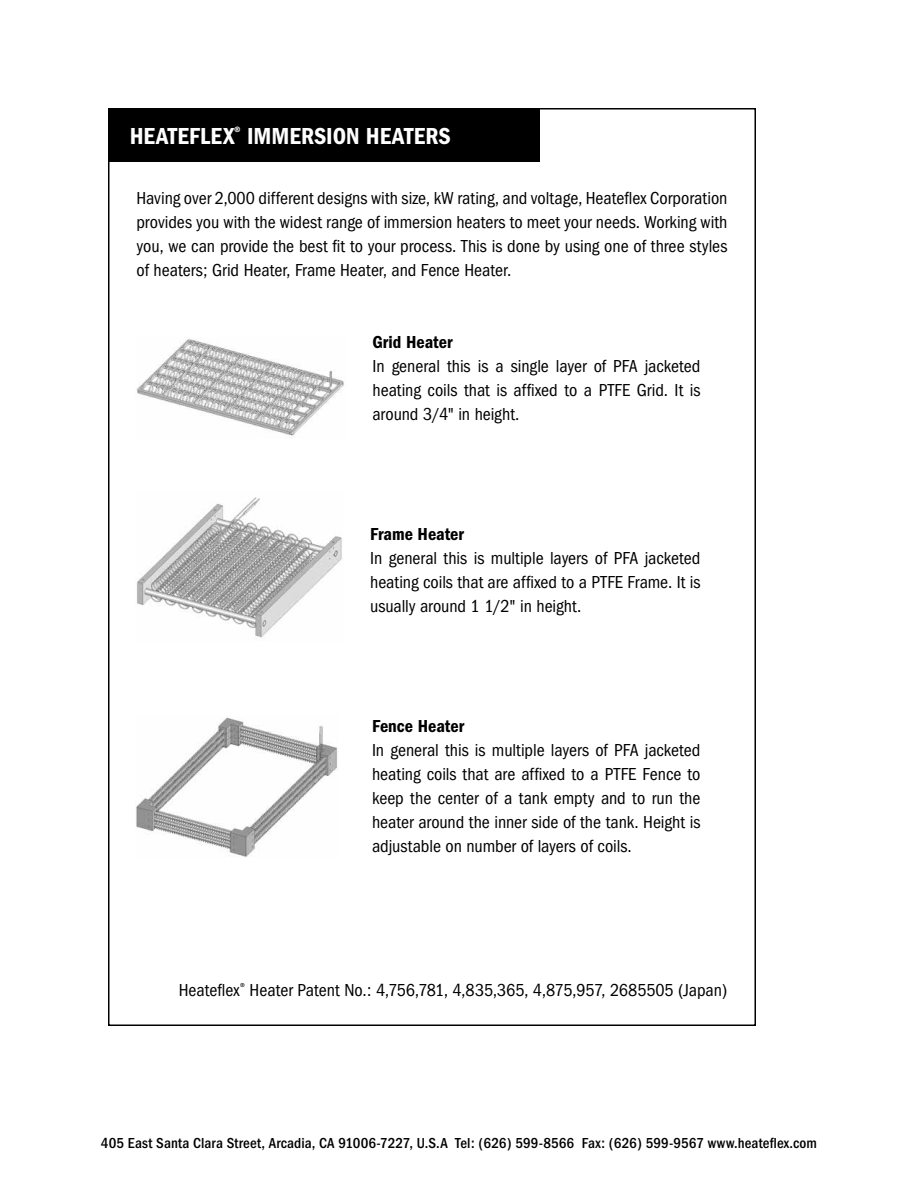
<style>
.page{position:relative;width:918px;height:1188px;background:#fff}
.page>*{position:absolute;margin:0;border:0;box-sizing:border-box;transform-origin:0 0}
.t1{font:600 condensed 24px "Franklin Gothic";color:#fff}
.t2{font:condensed 18px/24px "Franklin Gothic";color:#000;text-align:justify}
.t3{font:600 condensed 18px "Franklin Gothic";color:#000}
.t4{font:500 condensed 15px "Franklin Gothic";letter-spacing:.01em;color:#000}
</style>
<div class="page">
<div style="left:109px;top:109px;width:430px;height:52px;background:#000"></div>
<div style="left:108px;top:108px;width:432px;height:54px;border:2px solid #000"></div>
<img style="left:137px;top:339px;width:207px;height:97px">
<img style="left:136px;top:497px;width:206px;height:141px">
<img style="left:136px;top:717px;width:202px;height:140px">
<h1 class="t1" style="left:130px;top:122px;width:322px">HEATEFLEX<sup>®</sup> IMMERSION HEATERS</h1>
<p class="t2" style="left:136px;top:186px;width:593px">Having over 2,000 different designs with size, kW rating, and voltage, Heateflex Corporation provides you with the widest range of immersion heaters to meet your needs. Working with you, we can provide the best fit to your process. This is done by using one of three styles of heaters; Grid Heater, Frame Heater, and Fence Heater.</p>
<p class="t3" style="left:373px;top:332px;width:82px">Grid Heater</p>
<p class="t2" style="left:373px;top:354px;width:330px">In general this is a single layer of PFA jacketed heating coils that is affixed to a PTFE Grid. It is around 3/4" in height.</p>
<p class="t3" style="left:370px;top:524px;width:95px">Frame Heater</p>
<p class="t2" style="left:370px;top:546px;width:332px">In general this is multiple layers of PFA jacketed heating coils that are affixed to a PTFE Frame. It is usually around 1 1/2" in height.</p>
<p class="t3" style="left:372px;top:716px;width:94px">Fence Heater</p>
<p class="t2" style="left:372px;top:738px;width:330px">In general this is multiple layers of PFA jacketed heating coils that are affixed to a PTFE Fence to keep the center of a tank empty and to run the heater around the inner side of the tank. Height is adjustable on number of layers of coils.</p>
<p class="t2" style="left:179px;top:978px;width:550px">Heateflex<sup>®</sup> Heater Patent No.: 4,756,781, 4,835,365, 4,875,957, 2685505 (Japan)</p>
<p class="t4" style="left:101px;top:1134px;width:718px">405 East Santa Clara Street, Arcadia, CA 91006-7227, U.S.A Tel: (626) 599-8566 Fax: (626) 599-9567 www.heateflex.com</p>
</div>
